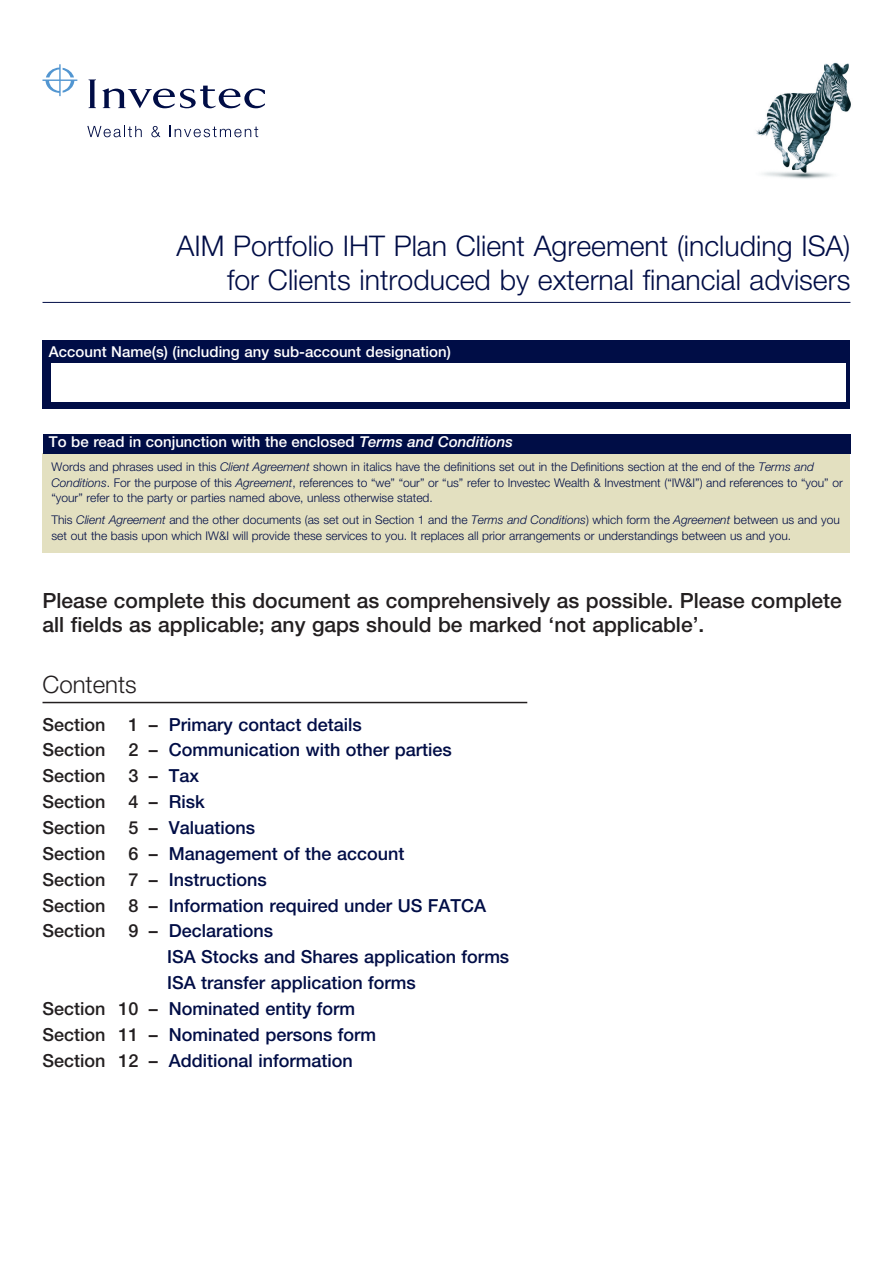
<style>
.page{position:relative;width:893px;height:1263px;background:#fff}
.page>*{position:absolute;margin:0;border:0;box-sizing:border-box;transform-origin:0 0}
.t1{font:300 28.5px/34.5px "Helvetica Neue LT Std";color:#000d46;text-align:right}
.t2{font:300 24px "Helvetica Neue LT Std";color:#231f20}
.t3{font:500 21px/24px "Helvetica Neue LT Std";color:#231f20}
.t4{font:500 18px "Helvetica Neue LT Std";color:#000d46}
.t5{font:500 18px "Helvetica Neue LT Std";color:#231f20}
.t6{font:500 15px "Helvetica Neue LT Std";color:#fff}
.t7{font:300 12px/15.8px "Helvetica Neue LT Std";color:#000d46}
.s1{font-style:italic}
.s2{color:#231f20}
</style>
<div class="page">
<img style="left:756px;top:62px;width:95px;height:117px">
<svg style="left:89px;top:79px;width:176px;height:29px"></svg>
<svg style="left:42px;top:64px;width:35px;height:32px"></svg>
<svg style="left:87px;top:126px;width:55px;height:11px"></svg>
<svg style="left:151px;top:126px;width:9px;height:11px"></svg>
<svg style="left:170px;top:126px;width:88px;height:11px"></svg>
<hr style="left:43px;top:302px;width:807px;height:1px;background:#000d46">
<div style="left:43px;top:340px;width:807px;height:69px;background:#000d46"></div>
<div style="left:51px;top:364px;width:795px;height:38px;background:#fff"></div>
<hr style="left:43px;top:702px;width:484px;height:1px;background:#231f20">
<div style="left:43px;top:453px;width:807px;height:100px;background:#e3e0c0"></div>
<div style="left:43px;top:434px;width:807px;height:19px;background:#000d46"></div>
<h1 class="t1" style="left:176px;top:231px;width:675px">AIM Portfolio IHT Plan Client Agreement (including ISA) for Clients introduced by external financial advisers</h1>
<p class="t6" style="left:49px;top:346px;width:403px">Account Name(s) (including any sub-account designation)</p>
<p class="t6" style="left:49px;top:437px;width:466px">To be read in conjunction with the enclosed <span class="s1">Terms and Conditions</span></p>
<p class="t7" style="left:51px;top:460px;width:793px">Words and phrases used in this <span class="s1">Client Agreement</span> shown in italics have the definitions set out in the Definitions section at the end of the <span class="s1">Terms and<br>Conditions</span>. For the purpose of this <span class="s1">Agreement</span>, references to “we” “our” or “us” refer to Investec Wealth &amp; Investment (“IW&amp;I”) and references to “you” or “your” refer to the party or parties named above, unless otherwise stated.</p>
<p class="t7" style="left:51px;top:513px;width:790px">This <span class="s1">Client Agreement</span> and the other documents (as set out in Section 1 and the <span class="s1">Terms and Conditions</span>) which form the <span class="s1">Agreement</span> between us and you set out the basis upon which IW&amp;I will provide these services to you. It replaces all prior arrangements or understandings between us and you.</p>
<h3 class="t3" style="left:43px;top:590px;width:801px">Please complete this document as comprehensively as possible. Please complete all fields as applicable; any gaps should be marked ‘not applicable’.</h3>
<h2 class="t2" style="left:43px;top:676px;width:96px">Contents</h2>
<h3 class="t5" style="left:43px;top:718px;width:65px">Section</h3>
<h3 class="t4" style="left:129px;top:718px;width:235px"><span class="s2">1 –</span> Primary contact details</h3>
<h3 class="t5" style="left:43px;top:743px;width:65px">Section</h3>
<h3 class="t4" style="left:129px;top:743px;width:325px"><span class="s2">2 –</span> Communication with other parties</h3>
<h3 class="t5" style="left:43px;top:769px;width:65px">Section</h3>
<h3 class="t4" style="left:129px;top:769px;width:72px"><span class="s2">3 –</span> Tax</h3>
<h3 class="t5" style="left:43px;top:795px;width:65px">Section</h3>
<h3 class="t4" style="left:129px;top:795px;width:78px"><span class="s2">4 –</span> Risk</h3>
<h3 class="t5" style="left:43px;top:821px;width:65px">Section</h3>
<h3 class="t4" style="left:129px;top:821px;width:128px"><span class="s2">5 –</span> Valuations</h3>
<h3 class="t5" style="left:43px;top:847px;width:65px">Section</h3>
<h3 class="t4" style="left:129px;top:847px;width:277px"><span class="s2">6 –</span> Management of the account</h3>
<h3 class="t5" style="left:43px;top:873px;width:65px">Section</h3>
<h3 class="t4" style="left:129px;top:873px;width:140px"><span class="s2">7 –</span> Instructions</h3>
<h3 class="t5" style="left:43px;top:899px;width:65px">Section</h3>
<h3 class="t4" style="left:129px;top:899px;width:359px"><span class="s2">8 –</span> Information required under US FATCA</h3>
<h3 class="t5" style="left:43px;top:924px;width:65px">Section</h3>
<h3 class="t4" style="left:129px;top:924px;width:146px"><span class="s2">9 –</span> Declarations</h3>
<h3 class="t4" style="left:167px;top:950px;width:344px">ISA Stocks and Shares application forms</h3>
<h3 class="t4" style="left:167px;top:976px;width:250px">ISA transfer application forms</h3>
<h3 class="t4" style="left:43px;top:1002px;width:314px"><span class="s2">Section 10 –</span> Nominated entity form</h3>
<h3 class="t4" style="left:43px;top:1028px;width:335px"><span class="s2">Section 11 –</span> Nominated persons form</h3>
<h3 class="t4" style="left:43px;top:1054px;width:312px"><span class="s2">Section 12 –</span> Additional information</h3>
</div>
